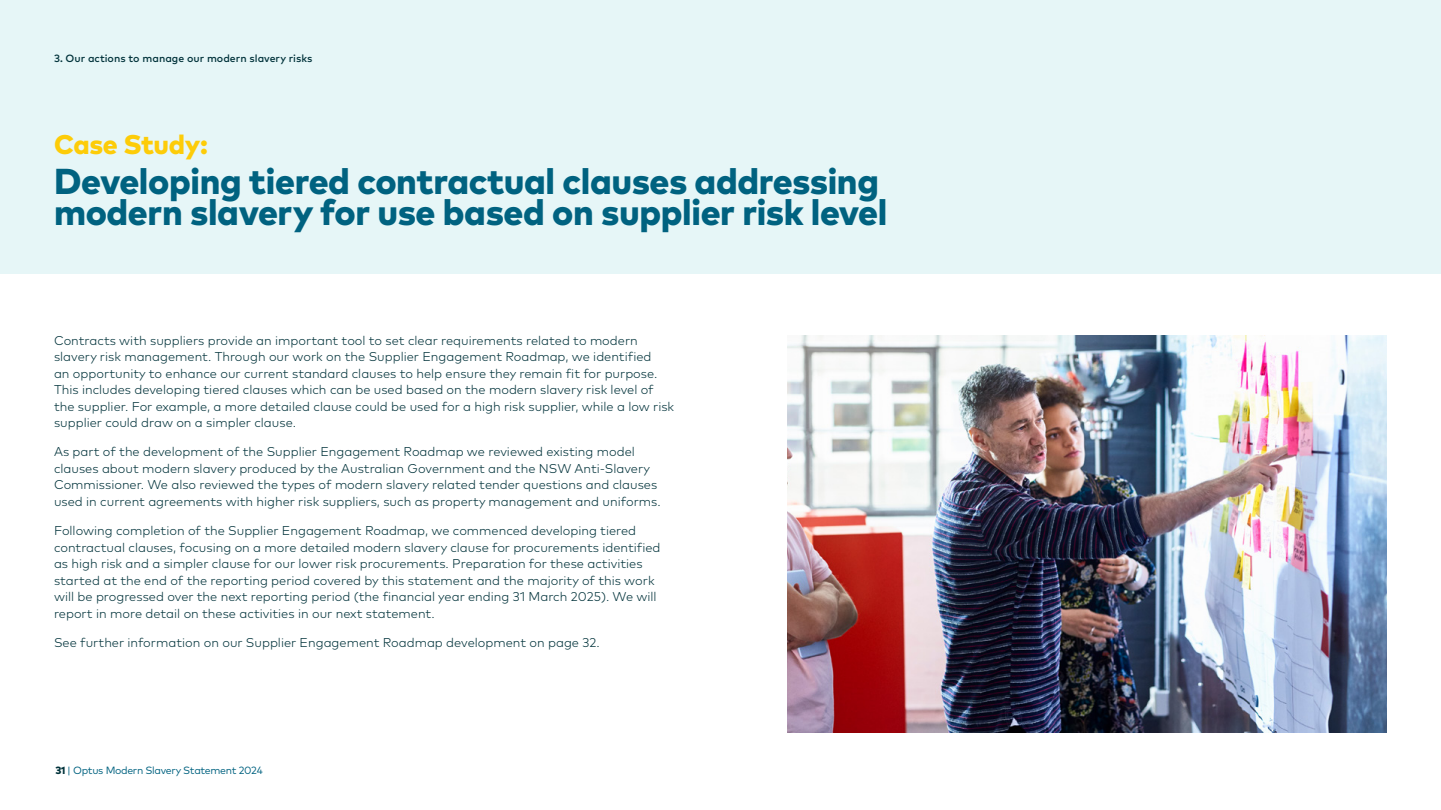
<style>
.page{position:relative;width:1441px;height:810px;background:#fff}
.page>*{position:absolute;margin:0;border:0;box-sizing:border-box;transform-origin:0 0}
.t1{font:800 36px/31.5px "Mark OT";letter-spacing:-.01em;color:#006280}
.t2{font:800 27px "Mark OT";letter-spacing:-.015em;color:#fdcc08}
.t3{font:300 12.75px/16.5px "Mark OT";color:#00323a}
.t4{font:500 10.5px "Mark OT";color:#00323a}
.t5{font:10.5px "Mark OT";letter-spacing:-.03em;color:#006280}
.s1{font-weight:800;color:#00323a}
</style>
<div class="page">
<div style="left:0;top:0;width:1440px;height:273px;background:#e6f6f7"></div>
<img style="left:787px;top:336px;width:599px;height:396px">
<p class="t4" style="left:54px;top:52px;width:260px">3. Our actions to manage our modern slavery risks</p>
<h2 class="t2" style="left:54px;top:127px;width:155px">Case Study:</h2>
<h1 class="t1" style="left:54px;top:164px;width:834px">Developing tiered contractual clauses addressing modern slavery for use based on supplier risk level</h1>
<p class="t3" style="left:54px;top:332px;width:621px">Contracts with suppliers provide an important tool to set clear requirements related to modern slavery risk management. Through our work on the Supplier Engagement Roadmap, we identified<br>an opportunity to enhance our current standard clauses to help ensure they remain fit for purpose.<br>This includes developing tiered clauses which can be used based on the modern slavery risk level of the supplier. For example, a more detailed clause could be used for a high risk supplier, while a low risk supplier could draw on a simpler clause.</p>
<p class="t3" style="left:54px;top:444px;width:608px">As part of the development of the Supplier Engagement Roadmap we reviewed existing model clauses about modern slavery produced by the Australian Government and the NSW Anti-Slavery Commissioner. We also reviewed the types of modern slavery related tender questions and clauses used in current agreements with higher risk suppliers, such as property management and uniforms.</p>
<p class="t3" style="left:54px;top:522px;width:608px">Following completion of the Supplier Engagement Roadmap, we commenced developing tiered contractual clauses, focusing on a more detailed modern slavery clause for procurements identified as high risk and a simpler clause for our lower risk procurements. Preparation for these activities started at the end of the reporting period covered by this statement and the majority of this work will be progressed over the next reporting period (the financial year ending 31 March 2025). We will report in more detail on these activities in our next statement.</p>
<p class="t3" style="left:54px;top:634px;width:547px">See further information on our Supplier Engagement Roadmap development on page 32.</p>
<p class="t5" style="left:56px;top:764px;width:209px"><span class="s1">31</span> | Optus Modern Slavery Statement 2024</p>
</div>
